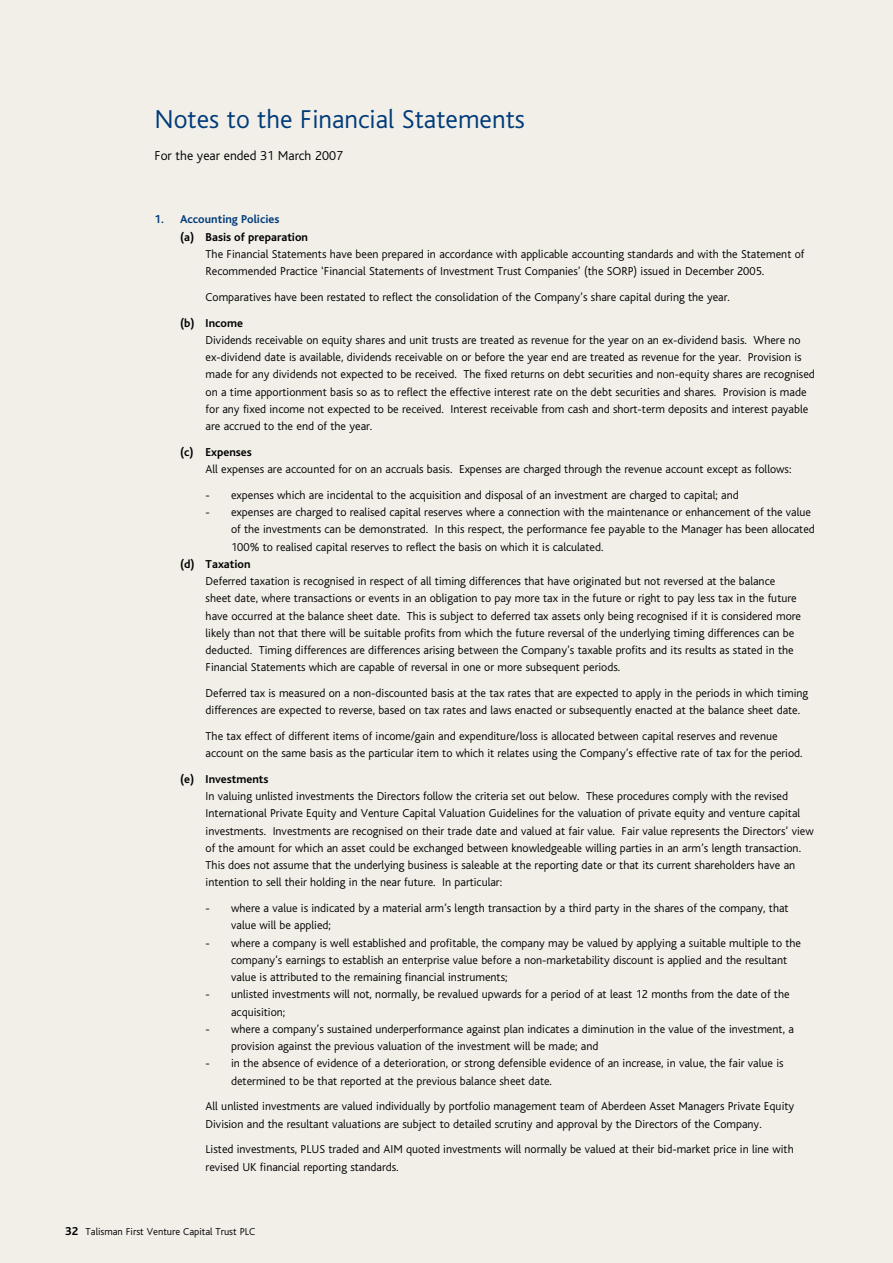
<style>
.page{position:relative;width:893px;height:1263px;background:#f2efe9}
.page>*{position:absolute;margin:0;border:0;box-sizing:border-box;transform-origin:0 0}
.t1{font:300 27px "Bliss";color:#003b79}
.t2{font:300 13.5px "Bliss";color:#000}
.t3{font:300 12px/17.2px "Bliss";color:#000}
.t4{font:700 12px "Bliss";color:#000}
.t5{font:700 12px "Bliss";color:#003b79}
.t6{font:300 10.5px "Bliss";color:#000}
.s1{font-weight:700;font-size:12px}
</style>
<div class="page">
<h1 class="t1" style="left:155px;top:105px;width:372px">Notes to the Financial Statements</h1>
<p class="t2" style="left:155px;top:148px;width:190px">For the year ended 31 March 2007</p>
<p class="t5" style="left:155px;top:213px;width:126px">1. Accounting Policies</p>
<p class="t4" style="left:180px;top:230px;width:129px">(a) Basis of preparation</p>
<p class="t3" style="left:206px;top:245px;width:600px">The Financial Statements have been prepared in accordance with applicable accounting standards and with the Statement of<br>Recommended Practice ‘Financial Statements of Investment Trust Companies’ (the SORP) issued in December 2005.</p>
<p class="t3" style="left:206px;top:288px;width:526px">Comparatives have been restated to reflect the consolidation of the Company’s share capital during the year.</p>
<p class="t4" style="left:180px;top:316px;width:64px">(b) Income</p>
<p class="t3" style="left:206px;top:331px;width:611px">Dividends receivable on equity shares and unit trusts are treated as revenue for the year on an ex-dividend basis. Where no ex-dividend date is available, dividends receivable on or before the year end are treated as revenue for the year. Provision is made for any dividends not expected to be received. The fixed returns on debt securities and non-equity shares are recognised on a time apportionment basis so as to reflect the effective interest rate on the debt securities and shares. Provision is made for any fixed income not expected to be received. Interest receivable from cash and short-term deposits and interest payable are accrued to the end of the year.</p>
<p class="t4" style="left:180px;top:446px;width:73px">(c) Expenses</p>
<p class="t3" style="left:206px;top:461px;width:587px">All expenses are accounted for on an accruals basis. Expenses are charged through the revenue account except as follows:</p>
<p class="t3" style="left:206px;top:486px;width:535px">- expenses which are incidental to the acquisition and disposal of an investment are charged to capital; and</p>
<p class="t3" style="left:231px;top:504px;width:585px;text-indent:-26px">- expenses are charged to realised capital reserves where a connection with the maintenance or enhancement of the value of the investments can be demonstrated. In this respect, the performance fee payable to the Manager has been allocated<br>100% to realised capital reserves to reflect the basis on which it is calculated.</p>
<p class="t4" style="left:180px;top:558px;width:72px">(d) Taxation</p>
<p class="t3" style="left:206px;top:573px;width:597px">Deferred taxation is recognised in respect of all timing differences that have originated but not reversed at the balance sheet date, where transactions or events in an obligation to pay more tax in the future or right to pay less tax in the future have occurred at the balance sheet date. This is subject to deferred tax assets only being recognised if it is considered more likely than not that there will be suitable profits from which the future reversal of the underlying timing differences can be deducted. Timing differences are differences arising between the Company’s taxable profits and its results as stated in the Financial Statements which are capable of reversal in one or more subsequent periods.</p>
<p class="t3" style="left:206px;top:685px;width:604px">Deferred tax is measured on a non-discounted basis at the tax rates that are expected to apply in the periods in which timing differences are expected to reverse, based on tax rates and laws enacted or subsequently enacted at the balance sheet date.</p>
<p class="t3" style="left:206px;top:728px;width:598px">The tax effect of different items of income/gain and expenditure/loss is allocated between capital reserves and revenue account on the same basis as the particular item to which it relates using the Company’s effective rate of tax for the period.</p>
<p class="t4" style="left:180px;top:773px;width:90px">(e) Investments</p>
<p class="t3" style="left:206px;top:788px;width:610px">In valuing unlisted investments the Directors follow the criteria set out below. These procedures comply with the revised International Private Equity and Venture Capital Valuation Guidelines for the valuation of private equity and venture capital investments. Investments are recognised on their trade date and valued at fair value. Fair value represents the Directors’ view of the amount for which an asset could be exchanged between knowledgeable willing parties in an arm’s length transaction.<br>This does not assume that the underlying business is saleable at the reporting date or that its current shareholders have an intention to sell their holding in the near future. In particular:</p>
<p class="t3" style="left:231px;top:900px;width:559px;text-indent:-26px">- where a value is indicated by a material arm’s length transaction by a third party in the shares of the company, that value will be applied;</p>
<p class="t3" style="left:231px;top:934px;width:572px;text-indent:-26px">- where a company is well established and profitable, the company may be valued by applying a suitable multiple to the company’s earnings to establish an enterprise value before a non-marketability discount is applied and the resultant value is attributed to the remaining financial instruments;</p>
<p class="t3" style="left:231px;top:986px;width:560px;text-indent:-26px">- unlisted investments will not, normally, be revalued upwards for a period of at least 12 months from the date of the acquisition;</p>
<p class="t3" style="left:231px;top:1020px;width:564px;text-indent:-26px">- where a company’s sustained underperformance against plan indicates a diminution in the value of the investment, a provision against the previous valuation of the investment will be made; and</p>
<p class="t3" style="left:231px;top:1055px;width:554px;text-indent:-26px">- in the absence of evidence of a deterioration, or strong defensible evidence of an increase, in value, the fair value is determined to be that reported at the previous balance sheet date.</p>
<p class="t3" style="left:206px;top:1098px;width:590px">All unlisted investments are valued individually by portfolio management team of Aberdeen Asset Managers Private Equity<br>Division and the resultant valuations are subject to detailed scrutiny and approval by the Directors of the Company.</p>
<p class="t3" style="left:206px;top:1141px;width:590px">Listed investments, PLUS traded and AIM quoted investments will normally be valued at their bid-market price in line with revised UK financial reporting standards.</p>
<p class="t6" style="left:65px;top:1226px;width:191px"><span class="s1">32</span> Talisman First Venture Capital Trust PLC</p>
</div>
